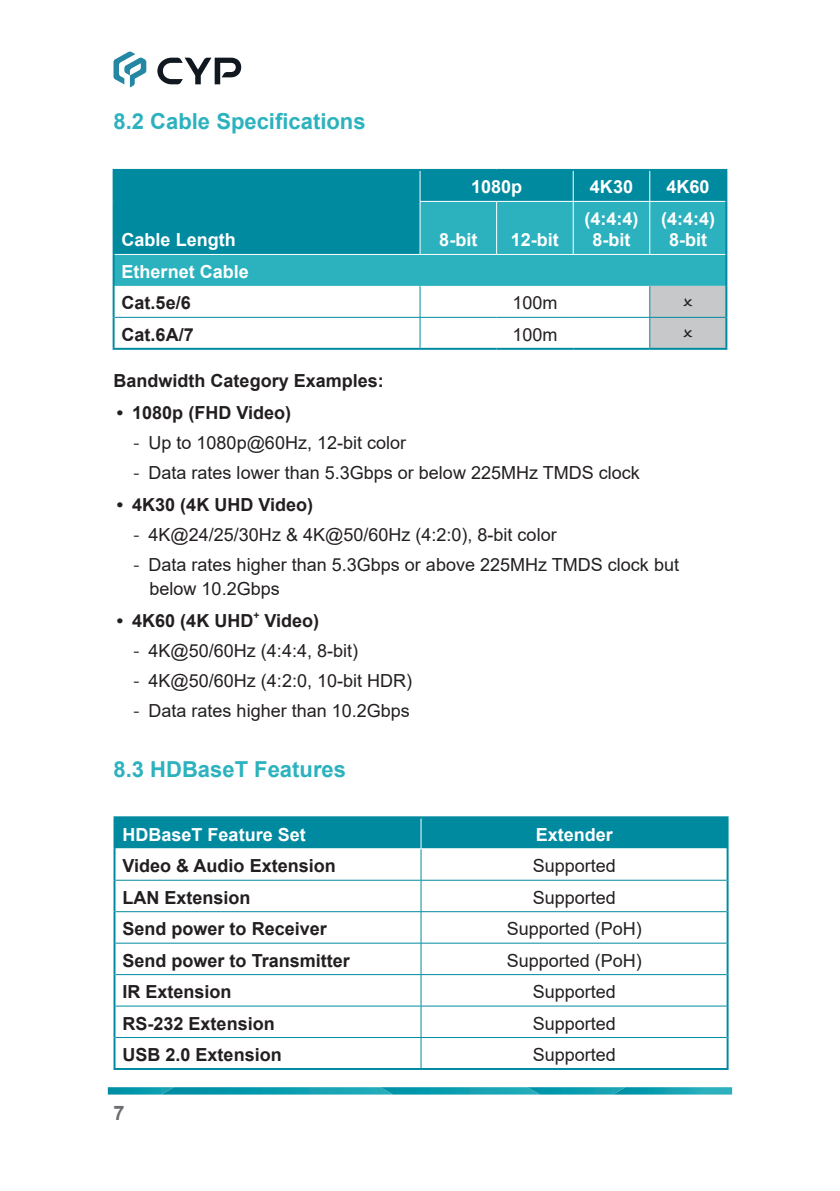
<style>
.page{position:relative;width:840px;height:1191px;background:#fff}
.page>*{position:absolute;margin:0;border:0;box-sizing:border-box;transform-origin:0 0}
.Sub_Header{font:700 22px "Arial";color:#2cb2be}
.t1{font:700 20px "Arial";color:#6c6d70}
.Table_C_-_Cell{font:18px/24px "Arial";color:#231f20}
.Table_B_-_Header{font:700 18px "Arial";color:#231f20}
.Table_A_-_Header{font:700 18px/21.6px "Arial";color:#fff;text-align:center}
.Paragraph{font:700 18px "Arial";color:#231f20}
.t2{font:700 10.4px "Arial";color:#231f20}
.s1{font-family:"Century Gothic"}
</style>
<div class="page">
<svg style="left:113px;top:51px;width:33px;height:36px"></svg>
<svg style="left:157px;top:58px;width:84px;height:26px"></svg>
<svg style="left:108px;top:1087px;width:623px;height:7px"></svg>
<div style="left:114px;top:171px;width:611px;height:30px;background:#008aa0"></div>
<svg style="left:114px;top:201px;width:611px;height:85px;fill:#2cb2be"></svg>
<hr style="left:419px;top:171px;width:1px;height:30px;background:#fff">
<hr style="left:572px;top:171px;width:1px;height:30px;background:#fff">
<hr style="left:649px;top:171px;width:1px;height:30px;background:#fff">
<hr style="left:419px;top:201px;width:77px;height:1px;background:#fff">
<hr style="left:419px;top:202px;width:1px;height:52px;background:#fff">
<hr style="left:496px;top:201px;width:77px;height:1px;background:#fff">
<hr style="left:496px;top:202px;width:1px;height:52px;background:#fff">
<hr style="left:573px;top:201px;width:76px;height:1px;background:#fff">
<hr style="left:572px;top:202px;width:1px;height:52px;background:#fff">
<hr style="left:649px;top:201px;width:76px;height:1px;background:#fff">
<hr style="left:649px;top:202px;width:1px;height:52px;background:#fff">
<hr style="left:114px;top:254px;width:306px;height:1px;background:#fff">
<hr style="left:420px;top:254px;width:76px;height:1px;background:#fff">
<hr style="left:496px;top:254px;width:77px;height:1px;background:#fff">
<hr style="left:573px;top:254px;width:76px;height:1px;background:#fff">
<hr style="left:649px;top:254px;width:76px;height:1px;background:#fff">
<hr style="left:419px;top:286px;width:1px;height:31px;background:#008aa0">
<hr style="left:114px;top:317px;width:306px;height:1px;background:#008aa0">
<hr style="left:420px;top:317px;width:76px;height:1px;background:#008aa0">
<hr style="left:419px;top:318px;width:1px;height:30px;background:#008aa0">
<hr style="left:496px;top:317px;width:77px;height:1px;background:#008aa0">
<hr style="left:573px;top:317px;width:76px;height:1px;background:#008aa0">
<hr style="left:112px;top:169px;width:308px;height:2px;background:#008aa0">
<hr style="left:112px;top:171px;width:2px;height:30px;background:#008aa0">
<hr style="left:420px;top:169px;width:76px;height:2px;background:#008aa0">
<hr style="left:496px;top:169px;width:77px;height:2px;background:#008aa0">
<hr style="left:573px;top:169px;width:76px;height:2px;background:#008aa0">
<hr style="left:649px;top:169px;width:78px;height:2px;background:#008aa0">
<hr style="left:725px;top:171px;width:2px;height:30px;background:#008aa0">
<hr style="left:112px;top:201px;width:2px;height:53px;background:#008aa0">
<hr style="left:725px;top:201px;width:2px;height:53px;background:#008aa0">
<hr style="left:112px;top:254px;width:2px;height:32px;background:#008aa0">
<hr style="left:725px;top:254px;width:2px;height:32px;background:#008aa0">
<hr style="left:112px;top:286px;width:2px;height:31px;background:#008aa0">
<hr style="left:725px;top:286px;width:2px;height:31px;background:#008aa0">
<hr style="left:112px;top:317px;width:2px;height:31px;background:#008aa0">
<hr style="left:725px;top:317px;width:2px;height:31px;background:#008aa0">
<hr style="left:112px;top:348px;width:308px;height:2px;background:#008aa0">
<hr style="left:420px;top:348px;width:76px;height:2px;background:#008aa0">
<hr style="left:496px;top:348px;width:77px;height:2px;background:#008aa0">
<hr style="left:573px;top:348px;width:76px;height:2px;background:#008aa0">
<hr style="left:649px;top:348px;width:78px;height:2px;background:#008aa0">
<div style="left:115px;top:818px;width:611px;height:30px;background:#008aa0"></div>
<hr style="left:420px;top:849px;width:1px;height:31px;background:#008aa0">
<hr style="left:115px;top:880px;width:306px;height:1px;background:#008aa0">
<hr style="left:421px;top:880px;width:305px;height:1px;background:#008aa0">
<hr style="left:420px;top:880px;width:1px;height:31px;background:#008aa0">
<hr style="left:115px;top:911px;width:306px;height:1px;background:#008aa0">
<hr style="left:421px;top:911px;width:305px;height:1px;background:#008aa0">
<hr style="left:420px;top:912px;width:1px;height:31px;background:#008aa0">
<hr style="left:115px;top:942px;width:306px;height:1px;background:#008aa0">
<hr style="left:421px;top:942px;width:305px;height:1px;background:#008aa0">
<hr style="left:420px;top:943px;width:1px;height:31px;background:#008aa0">
<hr style="left:115px;top:974px;width:306px;height:1px;background:#008aa0">
<hr style="left:421px;top:974px;width:305px;height:1px;background:#008aa0">
<hr style="left:420px;top:975px;width:1px;height:30px;background:#008aa0">
<hr style="left:115px;top:1005px;width:306px;height:1px;background:#008aa0">
<hr style="left:421px;top:1005px;width:305px;height:1px;background:#008aa0">
<hr style="left:420px;top:1006px;width:1px;height:31px;background:#008aa0">
<hr style="left:420px;top:818px;width:1px;height:30px;background:#fff">
<hr style="left:115px;top:1037px;width:306px;height:1px;background:#008aa0">
<hr style="left:421px;top:1037px;width:305px;height:1px;background:#008aa0">
<hr style="left:420px;top:1037px;width:1px;height:31px;background:#008aa0">
<hr style="left:113px;top:816px;width:308px;height:2px;background:#008aa0">
<hr style="left:113px;top:818px;width:2px;height:30px;background:#008aa0">
<hr style="left:421px;top:816px;width:307px;height:2px;background:#008aa0">
<hr style="left:726px;top:818px;width:2px;height:30px;background:#008aa0">
<hr style="left:113px;top:848px;width:2px;height:32px;background:#008aa0">
<hr style="left:726px;top:848px;width:2px;height:32px;background:#008aa0">
<hr style="left:113px;top:880px;width:2px;height:31px;background:#008aa0">
<hr style="left:726px;top:880px;width:2px;height:31px;background:#008aa0">
<hr style="left:113px;top:911px;width:2px;height:32px;background:#008aa0">
<hr style="left:726px;top:911px;width:2px;height:32px;background:#008aa0">
<hr style="left:113px;top:943px;width:2px;height:31px;background:#008aa0">
<hr style="left:726px;top:943px;width:2px;height:31px;background:#008aa0">
<hr style="left:113px;top:974px;width:2px;height:32px;background:#008aa0">
<hr style="left:726px;top:974px;width:2px;height:32px;background:#008aa0">
<hr style="left:113px;top:1006px;width:2px;height:31px;background:#008aa0">
<hr style="left:726px;top:1006px;width:2px;height:31px;background:#008aa0">
<hr style="left:113px;top:1037px;width:2px;height:31px;background:#008aa0">
<hr style="left:726px;top:1037px;width:2px;height:31px;background:#008aa0">
<hr style="left:113px;top:1068px;width:308px;height:2px;background:#008aa0">
<hr style="left:421px;top:1068px;width:307px;height:2px;background:#008aa0">
<svg style="left:649px;top:286px;width:77px;height:63px"></svg>
<p class="Sub_Header" style="left:113px;top:106px;width:253px">8.2 Cable Specifications</p>
<p class="Table_A_-_Header" style="left:121px;top:229px;width:116px">Cable Length</p>
<p class="Table_A_-_Header" style="left:471px;top:176px;width:53px">1080p</p>
<p class="Table_A_-_Header" style="left:589px;top:176px;width:45px">4K30</p>
<p class="Table_A_-_Header" style="left:666px;top:176px;width:45px">4K60</p>
<p class="Table_A_-_Header" style="left:439px;top:229px;width:39px">8-bit</p>
<p class="Table_A_-_Header" style="left:510px;top:229px;width:50px">12-bit</p>
<p class="Table_A_-_Header" style="left:584px;top:208px;width:55px">(4:4:4)<br>8-bit</p>
<p class="Table_A_-_Header" style="left:660px;top:208px;width:55px">(4:4:4)<br>8-bit</p>
<p class="Table_A_-_Header" style="left:121px;top:261px;width:129px">Ethernet Cable</p>
<p class="Table_B_-_Header" style="left:121px;top:290px;width:71px">Cat.5e/6</p>
<p class="Table_C_-_Cell" style="left:512px;top:291px;width:47px">100m</p>
<p class="Table_B_-_Header" style="left:121px;top:322px;width:74px">Cat.6A/7</p>
<p class="Table_C_-_Cell" style="left:512px;top:322px;width:47px">100m</p>
<p class="Paragraph" style="left:113px;top:368px;width:272px">Bandwidth Category Examples:</p>
<p class="Paragraph" style="left:117px;top:400px;width:176px">• 1080p (FHD Video)</p>
<p class="Table_C_-_Cell" style="left:133px;top:431px;width:274px"><span class="s1">-</span> Up to 1080p@60Hz, 12-bit color</p>
<p class="Table_C_-_Cell" style="left:133px;top:461px;width:507px"><span class="s1">-</span> Data rates lower than 5.3Gbps or below 225MHz TMDS clock</p>
<p class="Paragraph" style="left:117px;top:492px;width:198px">• 4K30 (4K UHD Video)</p>
<p class="Table_C_-_Cell" style="left:133px;top:523px;width:424px"><span class="s1">-</span> 4K@24/25/30Hz &amp; 4K@50/60Hz (4:2:0), 8-bit color</p>
<p class="Table_C_-_Cell" style="left:149px;top:553px;width:530px;text-indent:-16px"><span class="s1">-</span> Data rates higher than 5.3Gbps or above 225MHz TMDS clock but below 10.2Gbps</p>
<p class="Paragraph" style="left:117px;top:608px;width:138px">• 4K60 (4K UHD</p>
<p class="t2" style="left:253px;top:607px;width:8px">+</p>
<p class="Paragraph" style="left:264px;top:608px;width:56px">Video)</p>
<p class="Table_C_-_Cell" style="left:133px;top:639px;width:226px"><span class="s1">-</span> 4K@50/60Hz (4:4:4, 8-bit)</p>
<p class="Table_C_-_Cell" style="left:133px;top:669px;width:280px"><span class="s1">-</span> 4K@50/60Hz (4:2:0, 10-bit HDR)</p>
<p class="Table_C_-_Cell" style="left:133px;top:699px;width:278px"><span class="s1">-</span> Data rates higher than 10.2Gbps</p>
<p class="Sub_Header" style="left:113px;top:753px;width:234px">8.3 HDBaseT Features</p>
<p class="Table_A_-_Header" style="left:122px;top:824px;width:185px">HDBaseT Feature Set</p>
<p class="Table_A_-_Header" style="left:535px;top:824px;width:79px">Extender</p>
<p class="Table_B_-_Header" style="left:122px;top:853px;width:215px">Video &amp; Audio Extension</p>
<p class="Table_C_-_Cell" style="left:532px;top:853px;width:85px">Supported</p>
<p class="Table_B_-_Header" style="left:122px;top:884px;width:130px">LAN Extension</p>
<p class="Table_C_-_Cell" style="left:532px;top:885px;width:85px">Supported</p>
<p class="Table_B_-_Header" style="left:122px;top:916px;width:206px">Send power to Receiver</p>
<p class="Table_C_-_Cell" style="left:506px;top:916px;width:137px">Supported (PoH)</p>
<p class="Table_B_-_Header" style="left:122px;top:947px;width:229px">Send power to Transmitter</p>
<p class="Table_C_-_Cell" style="left:506px;top:948px;width:137px">Supported (PoH)</p>
<p class="Table_B_-_Header" style="left:122px;top:979px;width:111px">IR Extension</p>
<p class="Table_C_-_Cell" style="left:532px;top:979px;width:85px">Supported</p>
<p class="Table_B_-_Header" style="left:122px;top:1010px;width:154px">RS-232 Extension</p>
<p class="Table_C_-_Cell" style="left:532px;top:1011px;width:85px">Supported</p>
<p class="Table_B_-_Header" style="left:122px;top:1042px;width:161px">USB 2.0 Extension</p>
<p class="Table_C_-_Cell" style="left:532px;top:1042px;width:85px">Supported</p>
<p class="t1" style="left:113px;top:1099px;width:13px">7</p>
</div>
